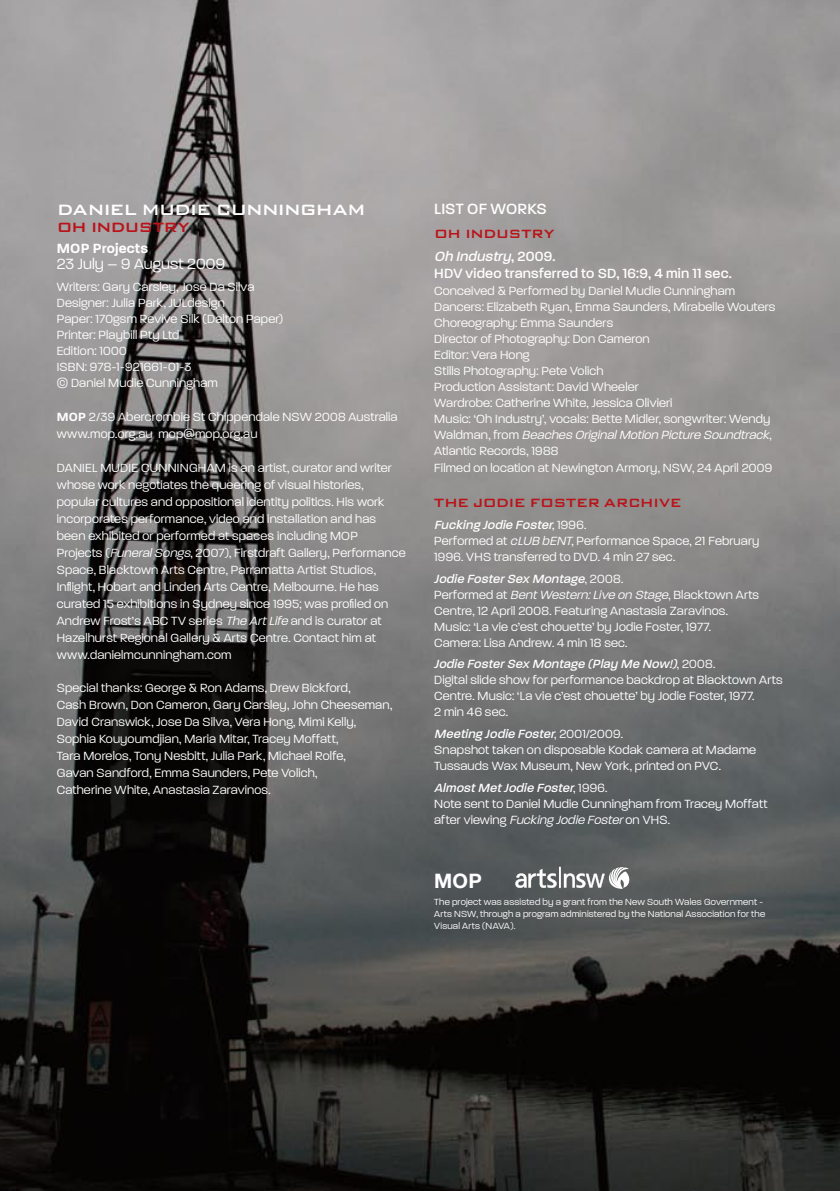
<style>
.page{position:relative;width:840px;height:1191px;background:#fff}
.page>*{position:absolute;margin:0;border:0;box-sizing:border-box;transform-origin:0 0}
.t1{font:500 20px "Bank Gothic";letter-spacing:-.07em;color:#fff}
.t2{font:300 20px "Paralucent";letter-spacing:.005em;color:#fff}
.t3{font:500 20px "Paralucent";color:#fff}
.t4{font:700 20px "Helvetica Neue CE";color:#fff}
.t5{font:500 18px/17px "Paralucent";letter-spacing:.01em;color:#fff}
.t6{font:600 18px "Paralucent";letter-spacing:.01em;color:#fff}
.t7{font:500 18px "Bank Gothic";color:#ba131a}
.t8{font:300 16px/16px "Paralucent";letter-spacing:.01em;color:#fff}
.t9{font:500 16px "Bank Gothic";letter-spacing:-.045em;color:#ba131a}
.t10{font:300 12px/12px "Paralucent";letter-spacing:.015em;color:#fff}
.s1{font-weight:600}
.s2{font-style:italic}
.s3{font-weight:500;font-style:italic}
</style>
<div class="page">
<img style="left:0;top:0;width:839px;height:1191px">
<svg style="left:515px;top:867px;width:114px;height:22px"></svg>
<p class="t1" style="left:57px;top:194px;width:30px">Danie</p>
<p class="t1" style="left:123px;top:194px;width:49px">l Mudie</p>
<p class="t1" style="left:216px;top:194px;width:29px">Cunnin</p>
<p class="t1" style="left:299px;top:194px;width:32px">gham</p>
<p class="t7" style="left:57px;top:213px;width:54px">Oh Industry</p>
<p class="t6" style="left:57px;top:239px;width:93px">MOP Projects</p>
<p class="t2" style="left:57px;top:253px;width:170px">23 July – 9 August 2009</p>
<p class="t8" style="left:57px;top:278px;width:228px">Writers: Gary Carsley, Jose Da Silva<br>Designer: Julia Park, JULdesign<br>Paper: 170gsm Revive Silk (Dalton Paper)<br>Printer: Playbill Pty Ltd<br>Edition: 1000<br>ISBN: 978-1-921661-01-3<br>© Daniel Mudie Cunningham</p>
<p class="t8" style="left:57px;top:407px;width:342px;line-height:17px"><span class="s1">MOP</span> 2/39 Abercrombie St Chippendale NSW 2008 Australia www.mop.org.au mop@mop.org.au</p>
<p class="t8" style="left:57px;top:459px;width:16px">Daniel</p>
<p class="t8" style="left:100px;top:459px;width:19px">Mudie</p>
<p class="t8" style="left:141px;top:459px;width:18px">Cunningham</p>
<p class="t8" style="left:57px;top:458px;width:350px;line-height:17px;text-indent:172px">is an artist, curator and writer whose work negotiates the queering of visual histories, popular cultures and oppositional identity politics. His work incorporates performance, video and installation and has been exhibited or performed at spaces including MOP Projects (<span class="s2">FuneralSongs</span>, 2007), Firstdraft Gallery, Performance Space, Blacktown Arts Centre, Parramatta Artist Studios, Inflight, Hobart and Linden Arts Centre, Melbourne. He has curated 15 exhibitions in Sydney since 1995; was profiled on Andrew Frost’s ABC TV series <span class="s2">The ArtLife</span> and is curator at Hazelhurst Regional Gallery &amp; Arts Centre. Contact him at www.danielmcunningham.com</p>
<p class="t8" style="left:57px;top:678px;width:337px;line-height:17px">Special thanks: George &amp; Ron Adams, Drew Bickford,<br>Cash Brown, Don Cameron, Gary Carsley, John Cheeseman, David Cranswick, Jose Da Silva, Vera Hong, Mimi Kelly, Sophia Kouyoumdjian, Maria Mitar, Tracey Moffatt,<br>Tara Morelos, Tony Nesbitt, Julia Park, Michael Rolfe,<br>Gavan Sandford, Emma Saunders, Pete Volich,<br>Catherine White, Anastasia Zaravinos.</p>
<p class="t3" style="left:434px;top:198px;width:112px">LIST OF WORKS</p>
<p class="t9" style="left:434px;top:222px;width:122px">OH INDUSTRY</p>
<p class="t5" style="left:434px;top:247px;width:299px"><span class="s2">Oh Industry</span>, 2 0 0 9 .<br>HDV video transferred to SD, 16:9, 4 min 11 sec.</p>
<p class="t8" style="left:434px;top:282px;width:342px">Conceived &amp; Performed by Daniel Mudie Cunningham Dancers: Elizabeth Ryan, Emma Saunders, Mirabelle Wouters Choreography: Emma Saunders<br>Director of Photography: Don Cameron<br>Editor: Vera Hong<br>Stills Photography: Pete Volich<br>Production Assistant: David Wheeler<br>Wardrobe: Catherine White, Jessica Olivieri<br>Music: ‘Oh Industry’, vocals: Bette Midler, songwriter: Wendy W a l d m a n , f r o m <span class="s2">Beaches OriginalMotion Picture Soundtrack</span>, Atlantic Records, 1988<br>Filmed on location at Newington Armory, NSW, 24 April 2009</p>
<p class="t9" style="left:434px;top:491px;width:249px">THE JODIE FOSTER ARCHIVE</p>
<p class="t8" style="left:434px;top:516px;width:326px"><span class="s3">Fucking Jodie Foster</span>, 1 9 9 6 .<br>Performed at <span class="s2">cLUB bENT</span>, Performance Space, 21 February<br>1996. VHS transferred to DVD. 4 min 27 sec.</p>
<p class="t8" style="left:434px;top:570px;width:326px"><span class="s3">Jodie FosterSex Montage</span>, 2 0 0 8 .<br>Performed at <span class="s2">BentWestern:Live on Stage</span>, Blacktown Arts Centre, 12 April 2008. Featuring Anastasia Zaravinos.<br>Music: ‘La vie c’est chouette’ by Jodie Foster, 1977.<br>Camera: Lisa Andrew. 4 min 18 sec.</p>
<p class="t8" style="left:434px;top:655px;width:350px"><span class="s3">Jodie FosterSex Montage (Play Me Now!)</span>, 2 0 0 8 .<br>Digital slide show for performance backdrop at Blacktown Arts Centre. Music: ‘La vie c’est chouette’ by Jodie Foster, 1977.<br>2 min 46 sec.</p>
<p class="t8" style="left:434px;top:725px;width:323px"><span class="s3">Meeting Jodie Foster</span>, 2 0 0 1 / 2 0 0 9 .<br>Snapshot taken on disposable Kodak camera at Madame<br>Tussauds Wax Museum, New York, printed on PVC.</p>
<p class="t8" style="left:434px;top:779px;width:335px"><span class="s3">AlmostMetJodie Foster</span>, 1 9 9 6 .<br>Note sent to Daniel Mudie Cunningham from Tracey Moffatt a f t e r v i e w i n g <span class="s2">Fucking Jodie Foster</span>o n V H S .</p>
<p class="t4" style="left:434px;top:868px;width:49px">MOP</p>
<p class="t10" style="left:434px;top:895px;width:332px">The project was assisted by a grant from the New South Wales Government -<br>Arts NSW, through a program administered by the National Association for the<br>Visual Arts (NAVA).</p>
</div>
